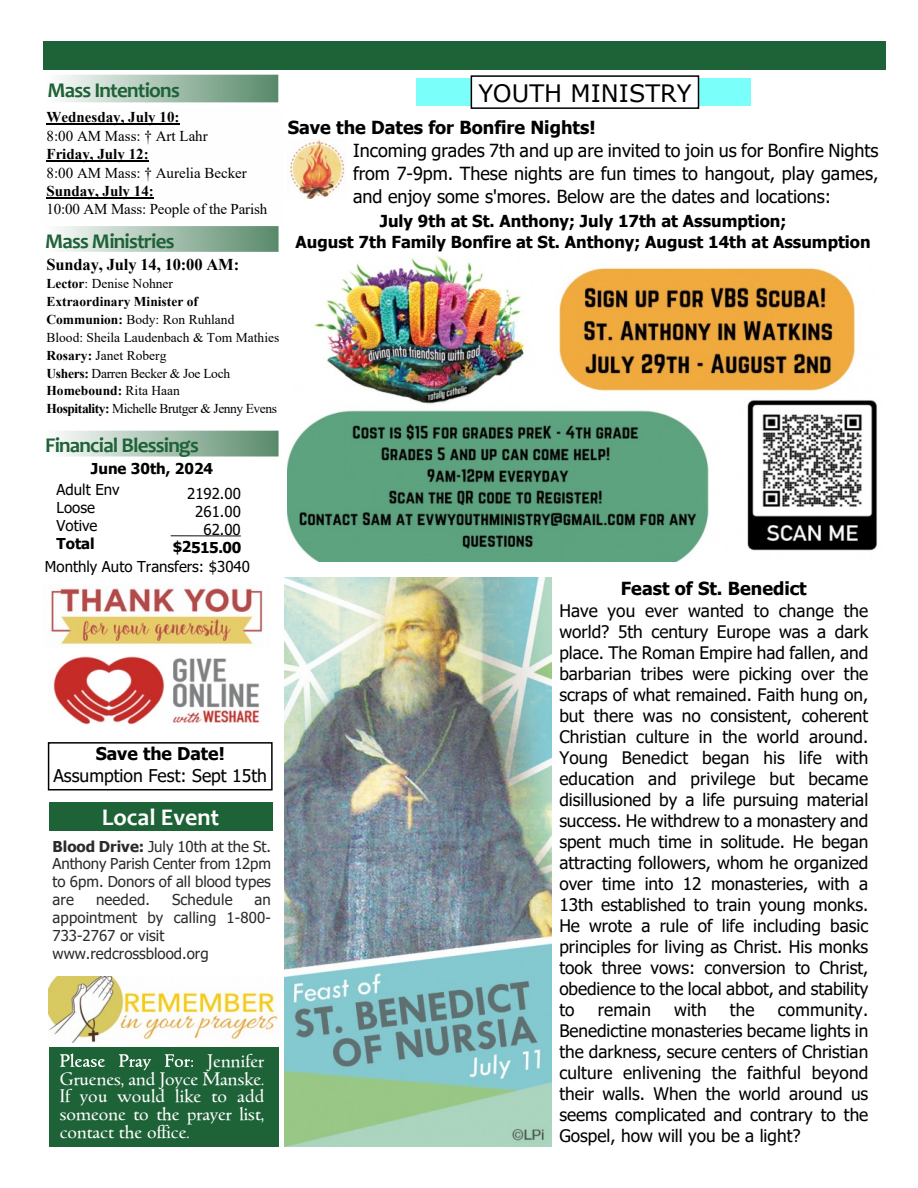
<style>
.page{position:relative;width:918px;height:1188px;background:#fff}
.page>*{position:absolute;margin:0;border:0;box-sizing:border-box;transform-origin:0 0}
.t1{font:24px "Verdana";color:#000}
.t2{font:700 24px "Candara";color:#fefefe}
.t3{font:700 21px "Candara";letter-spacing:-.035em;color:#1e6237}
.t4{font:18px/22.8px "Tahoma";color:#000;text-align:justify}
.t5{font:700 18px "Tahoma";color:#000}
.t6{font:17.55px "Tahoma";color:#000}
.t7{font:700 17.55px "Tahoma";color:#000}
.t8{font:17.25px/21px "Tahoma";color:#000;text-align:justify}
.t9{font:17.25px/17.7px "Goudita SF";color:#fefefe;text-align:justify}
.t10{font:700 16.5px/20.9px "Tahoma";color:#000;text-align:center}
.t11{font:700 16.5px "Times New Roman";letter-spacing:-.01em;color:#000}
.t12{font:15px/17.9px "Tahoma";color:#2c2b2a;text-align:justify}
.t13{font:15px "Times New Roman";color:#000}
.t14{font:15px/17.9px "Tahoma";color:#000}
.t15{font:700 15px "Times New Roman";color:#000}
.t16{font:700 15px "Tahoma";color:#000}
.t17{font:13.5px/17.9px "Times New Roman";color:#000}
.s1{font-weight:700}
</style>
<div class="page">
<div style="left:43px;top:41px;width:842px;height:29px;background:#1e6237"></div>
<hr style="left:47px;top:123px;width:133px;height:1px;background:#000">
<hr style="left:47px;top:160px;width:102px;height:1px;background:#000">
<hr style="left:47px;top:197px;width:107px;height:1px;background:#000">
<img style="left:60px;top:75px;width:219px;height:28px">
<img style="left:58px;top:227px;width:221px;height:24px">
<img style="left:58px;top:431px;width:221px;height:25px">
<img style="left:51px;top:588px;width:212px;height:57px">
<hr style="left:171px;top:535px;width:70px;height:1px;background:#000">
<img style="left:290px;top:140px;width:55px;height:58px">
<img style="left:49px;top:976px;width:230px;height:66px">
<div style="left:49px;top:1048px;width:229px;height:99px;background:#1e6237"></div>
<svg style="left:60px;top:1053px;width:45px;height:14px"></svg>
<svg style="left:119px;top:1054px;width:32px;height:16px"></svg>
<svg style="left:165px;top:1054px;width:28px;height:13px"></svg>
<img style="left:53px;top:656px;width:209px;height:69px">
<div style="left:48px;top:742px;width:225px;height:48px;border:2px solid #000"></div>
<div style="left:417px;top:78px;width:334px;height:28px;background:#7bfffb"></div>
<div style="left:471px;top:76px;width:228px;height:32px;background:#fff"></div>
<div style="left:471px;top:75px;width:228px;height:34px;border:2px solid #000"></div>
<div style="left:49px;top:802px;width:223px;height:29px;background:#1e6237"></div>
<img style="left:288px;top:256px;width:589px;height:305px">
<img style="left:284px;top:577px;width:268px;height:570px">
<p class="t3" style="left:48px;top:81px;width:134px">Mass Intentions</p>
<p class="t15" style="left:47px;top:112px;width:135px">Wednesday, July 10:</p>
<p class="t13" style="left:47px;top:131px;width:163px">8:00 AM Mass: † Art Lahr</p>
<p class="t15" style="left:47px;top:149px;width:104px">Friday, July 12:</p>
<p class="t13" style="left:47px;top:168px;width:202px">8:00 AM Mass: † Aurelia Becker</p>
<p class="t15" style="left:47px;top:186px;width:109px">Sunday, July 14:</p>
<p class="t13" style="left:47px;top:203px;width:222px">10:00 AM Mass: People of the Parish</p>
<p class="t3" style="left:45px;top:233px;width:131px">Mass Ministries</p>
<p class="t11" style="left:46px;top:259px;width:194px">Sunday, July 14, 10:00 AM:</p>
<p class="t17" style="left:46px;top:276px;width:234px"><span class="s1">Lector</span>: Denise Nohner<br><span class="s1">Extraordinary Minister of<br>Communion:</span> Body: Ron Ruhland<br>Blood: Sheila Laudenbach &amp; Tom Mathies<br><span class="s1">Rosary:</span> Janet Roberg<br><span class="s1">Ushers:</span> Darren Becker &amp; Joe Loch<br><span class="s1">Homebound:</span> Rita Haan<br><span class="s1">Hospitality:</span> Michelle Brutger &amp; Jenny Evens</p>
<p class="t3" style="left:45px;top:437px;width:155px">Financial Blessings</p>
<p class="t16" style="left:91px;top:463px;width:124px">June 30th, 2024</p>
<p class="t14" style="left:57px;top:482px;width:64px">Adult Env<br>Loose<br>Votive</p>
<p class="t16" style="left:57px;top:537px;width:40px">Total</p>
<p class="t14" style="left:45px;top:559px;width:207px">Monthly Auto Transfers: $3040</p>
<p class="t14" style="left:187px;top:486px;width:55px;text-align:right">2192.00<br>261.00<br>62.00</p>
<p class="t16" style="left:173px;top:541px;width:70px">$2515.00</p>
<p class="t7" style="left:96px;top:747px;width:130px">Save the Date!</p>
<p class="t6" style="left:53px;top:768px;width:215px">Assumption Fest: Sept 15th</p>
<h1 class="t2" style="left:102px;top:808px;width:119px">Local Event</h1>
<p class="t12" style="left:53px;top:838px;width:220px"><span class="s1">Blood Drive:</span> July 10th at the St.<br>Anthony Parish Center from 12pm to 6pm. Donors of all blood types are</p>
<p class="t12" style="left:96px;top:892px;width:56px">needed.</p>
<p class="t12" style="left:172px;top:892px;width:62px">Schedule</p>
<p class="t12" style="left:53px;top:892px;width:220px;text-align:left;text-indent:202px">an appointment by calling 1-800-<br>733-2767 or visit www.redcrossblood.org</p>
<p class="t9" style="left:60px;top:1053px;width:206px;text-indent:148px">Jennifer Gruenes, and Joyce Manske.<br>If you would like to add someone to the prayer list, contact the office.</p>
<h1 class="t1" style="left:478px;top:83px;width:215px">YOUTH MINISTRY</h1>
<p class="t5" style="left:288px;top:121px;width:309px">Save the Dates for Bonfire Nights!</p>
<p class="t4" style="left:353px;top:141px;width:527px">Incoming grades 7th and up are invited to join us for Bonfire Nights from 7-9pm. These nights are fun times to hangout, play games, and enjoy some s'mores. Below are the dates and locations:</p>
<p class="t10" style="left:296px;top:212px;width:577px">July 9th at St. Anthony; July 17th at Assumption;<br>August 7th Family Bonfire at St. Anthony; August 14th at Assumption</p>
<p class="t5" style="left:621px;top:582px;width:187px">Feast of St. Benedict</p>
<p class="t8" style="left:559px;top:601px;width:311px">Have you ever wanted to change the world? 5th century Europe was a dark place. The Roman Empire had fallen, and barbarian tribes were picking over the scraps of what remained. Faith hung on, but there was no consistent, coherent Christian culture in the world around.<br>Young Benedict began his life with education and privilege but became disillusioned by a life pursuing material success. He withdrew to a monastery and spent much time in solitude. He began attracting followers, whom he organized over time into 12 monasteries, with a 13th established to train young monks.<br>He wrote a rule of life including basic principles for living as Christ. His monks took three vows: conversion to Christ, obedience to the local abbot, and stability to</p>
<p class="t8" style="left:598px;top:1000px;width:55px">remain</p>
<p class="t8" style="left:674px;top:1000px;width:34px">with</p>
<p class="t8" style="left:730px;top:1000px;width:26px">the</p>
<p class="t8" style="left:559px;top:1000px;width:311px;text-indent:218px">community.<br>Benedictine monasteries became lights in the darkness, secure centers of Christian culture enlivening the faithful beyond their walls. When the world around us seems complicated and contrary to the Gospel, how will you be a light?</p>
</div>
